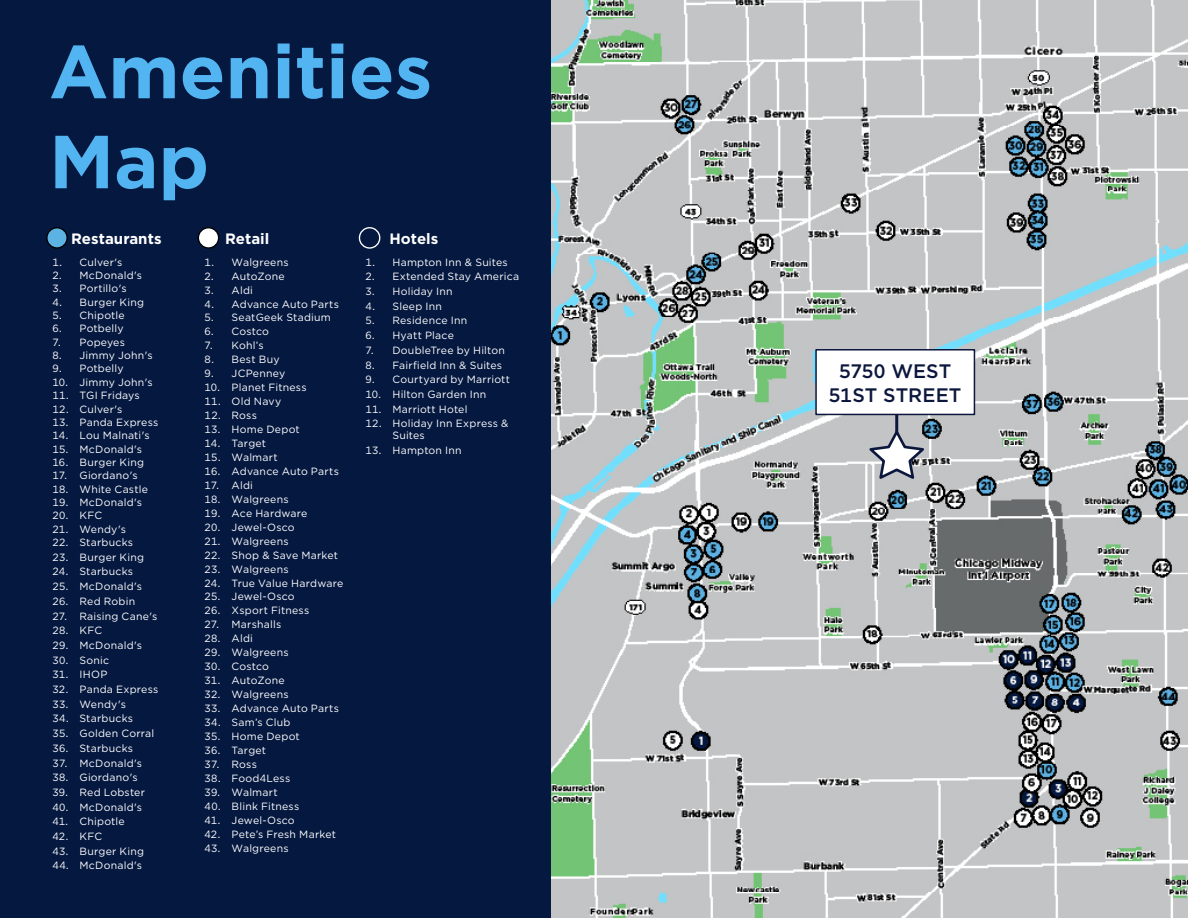
<style>
.page{position:relative;width:1188px;height:918px;background:#fff}
.page>*{position:absolute;margin:0;border:0;box-sizing:border-box;transform-origin:0 0}
.Page_Headline{font:700 75px "Gotham";color:#52b4f1}
.Section_Title{font:500 19.5px/23.4px "Gotham";color:#0c173d;text-align:center}
.Body_Copy_-_standard{font:700 15px "Gotham";letter-spacing:.005em;color:#fff}
.t1{font:10.5px/12px "Gotham";letter-spacing:.02em;color:#fff}
</style>
<div class="page">
<img style="left:551px;top:0;width:637px;height:918px">
<div style="left:0;top:0;width:551px;height:918px;background:#051840"></div>
<div style="left:198px;top:228px;width:21px;height:20px;background:#fff;border-radius:50%"></div>
<div style="left:198px;top:227px;width:21px;height:22px;border:1px solid #000;border-radius:50%"></div>
<div style="left:47px;top:228px;width:20px;height:20px;background:#5cb2e3;border-radius:50%"></div>
<div style="left:46px;top:227px;width:22px;height:22px;border:1px solid #000;border-radius:50%"></div>
<div style="left:359px;top:227px;width:21px;height:22px;border:1px solid #fff;border-radius:50%"></div>
<svg style="left:865px;top:428px;width:64px;height:54px"></svg>
<hr style="left:895px;top:410px;width:3px;height:24px;background:#0c173d">
<div style="left:815px;top:349px;width:160px;height:66px;background:#fff;border:2px solid #0c173d"></div>
<p class="Page_Headline" style="left:49px;top:22px;width:385px">Amenities</p>
<p class="Page_Headline" style="left:49px;top:112px;width:162px">Map</p>
<p class="Body_Copy_-_standard" style="left:71px;top:228px;width:92px">Restaurants</p>
<p class="Body_Copy_-_standard" style="left:225px;top:228px;width:46px">Retail</p>
<p class="Body_Copy_-_standard" style="left:389px;top:228px;width:50px">Hotels</p>
<p class="t1" style="left:52px;top:256px;width:71px">1. Culver's</p>
<p class="t1" style="left:52px;top:269px;width:91px">2. McDonald's</p>
<p class="t1" style="left:52px;top:282px;width:76px">3. Portillo's</p>
<p class="t1" style="left:52px;top:296px;width:93px">4. Burger King</p>
<p class="t1" style="left:52px;top:309px;width:74px">5. Chipotle</p>
<p class="t1" style="left:52px;top:322px;width:73px">6. Potbelly</p>
<p class="t1" style="left:52px;top:336px;width:74px">7. Popeyes</p>
<p class="t1" style="left:52px;top:349px;width:102px">8. Jimmy John's</p>
<p class="t1" style="left:52px;top:363px;width:73px">9. Potbelly</p>
<p class="t1" style="left:52px;top:376px;width:102px">10. Jimmy John's</p>
<p class="t1" style="left:52px;top:389px;width:89px">11. TGI Fridays</p>
<p class="t1" style="left:52px;top:403px;width:71px">12. Culver's</p>
<p class="t1" style="left:52px;top:416px;width:107px">13. Panda Express</p>
<p class="t1" style="left:52px;top:429px;width:99px">14. Lou Malnati's</p>
<p class="t1" style="left:52px;top:443px;width:91px">15. McDonald's</p>
<p class="t1" style="left:52px;top:456px;width:93px">16. Burger King</p>
<p class="t1" style="left:52px;top:469px;width:87px">17. Giordano's</p>
<p class="t1" style="left:52px;top:483px;width:97px">18. White Castle</p>
<p class="t1" style="left:52px;top:496px;width:91px">19. McDonald's</p>
<p class="t1" style="left:52px;top:509px;width:51px">20. KFC</p>
<p class="t1" style="left:52px;top:523px;width:75px">21. Wendy's</p>
<p class="t1" style="left:52px;top:536px;width:82px">22. Starbucks</p>
<p class="t1" style="left:52px;top:551px;width:93px">23. Burger King</p>
<p class="t1" style="left:52px;top:565px;width:82px">24. Starbucks</p>
<p class="t1" style="left:52px;top:580px;width:91px">25. McDonald's</p>
<p class="t1" style="left:52px;top:595px;width:84px">26. Red Robin</p>
<p class="t1" style="left:52px;top:610px;width:107px">27. Raising Cane's</p>
<p class="t1" style="left:52px;top:624px;width:51px">28. KFC</p>
<p class="t1" style="left:52px;top:639px;width:91px">29. McDonald's</p>
<p class="t1" style="left:52px;top:654px;width:58px">30. Sonic</p>
<p class="t1" style="left:52px;top:668px;width:56px">31. IHOP</p>
<p class="t1" style="left:52px;top:683px;width:107px">32. Panda Express</p>
<p class="t1" style="left:52px;top:698px;width:75px">33. Wendy's</p>
<p class="t1" style="left:52px;top:712px;width:82px">34. Starbucks</p>
<p class="t1" style="left:52px;top:727px;width:103px">35. Golden Corral</p>
<p class="t1" style="left:52px;top:742px;width:82px">36. Starbucks</p>
<p class="t1" style="left:52px;top:757px;width:91px">37. McDonald's</p>
<p class="t1" style="left:52px;top:771px;width:87px">38. Giordano's</p>
<p class="t1" style="left:52px;top:786px;width:94px">39. Red Lobster</p>
<p class="t1" style="left:52px;top:801px;width:91px">40. McDonald's</p>
<p class="t1" style="left:52px;top:815px;width:74px">41. Chipotle</p>
<p class="t1" style="left:52px;top:830px;width:51px">42. KFC</p>
<p class="t1" style="left:52px;top:845px;width:93px">43. Burger King</p>
<p class="t1" style="left:52px;top:859px;width:91px">44. McDonald's</p>
<p class="t1" style="left:205px;top:256px;width:86px">1. Walgreens</p>
<p class="t1" style="left:205px;top:270px;width:82px">2. AutoZone</p>
<p class="t1" style="left:205px;top:284px;width:50px">3. Aldi</p>
<p class="t1" style="left:205px;top:298px;width:136px">4. Advance Auto Parts</p>
<p class="t1" style="left:205px;top:312px;width:128px">5. SeatGeek Stadium</p>
<p class="t1" style="left:205px;top:325px;width:66px">6. Costco</p>
<p class="t1" style="left:205px;top:339px;width:61px">7. Kohl’s</p>
<p class="t1" style="left:205px;top:353px;width:76px">8. Best Buy</p>
<p class="t1" style="left:205px;top:367px;width:82px">9. JCPenney</p>
<p class="t1" style="left:205px;top:381px;width:104px">10. Planet Fitness</p>
<p class="t1" style="left:205px;top:395px;width:78px">11. Old Navy</p>
<p class="t1" style="left:205px;top:409px;width:54px">12. Ross</p>
<p class="t1" style="left:205px;top:423px;width:97px">13. Home Depot</p>
<p class="t1" style="left:205px;top:437px;width:63px">14. Target</p>
<p class="t1" style="left:205px;top:451px;width:75px">15. Walmart</p>
<p class="t1" style="left:205px;top:465px;width:136px">16. Advance Auto Parts</p>
<p class="t1" style="left:205px;top:479px;width:50px">17. Aldi</p>
<p class="t1" style="left:205px;top:493px;width:86px">18. Walgreens</p>
<p class="t1" style="left:205px;top:507px;width:104px">19. Ace Hardware</p>
<p class="t1" style="left:205px;top:521px;width:92px">20. Jewel-Osco</p>
<p class="t1" style="left:205px;top:535px;width:86px">21. Walgreens</p>
<p class="t1" style="left:205px;top:549px;width:135px">22. Shop &amp; Save Market</p>
<p class="t1" style="left:205px;top:563px;width:86px">23. Walgreens</p>
<p class="t1" style="left:205px;top:577px;width:140px">24. True Value Hardware</p>
<p class="t1" style="left:205px;top:591px;width:92px">25. Jewel-Osco</p>
<p class="t1" style="left:205px;top:604px;width:106px">26. Xsport Fitness</p>
<p class="t1" style="left:205px;top:618px;width:78px">27. Marshalls</p>
<p class="t1" style="left:205px;top:632px;width:50px">28. Aldi</p>
<p class="t1" style="left:205px;top:646px;width:86px">29. Walgreens</p>
<p class="t1" style="left:205px;top:660px;width:66px">30. Costco</p>
<p class="t1" style="left:205px;top:674px;width:82px">31. AutoZone</p>
<p class="t1" style="left:205px;top:688px;width:86px">32. Walgreens</p>
<p class="t1" style="left:205px;top:702px;width:136px">33. Advance Auto Parts</p>
<p class="t1" style="left:205px;top:716px;width:87px">34. Sam’s Club</p>
<p class="t1" style="left:205px;top:730px;width:97px">35. Home Depot</p>
<p class="t1" style="left:205px;top:744px;width:63px">36. Target</p>
<p class="t1" style="left:205px;top:758px;width:54px">37. Ross</p>
<p class="t1" style="left:205px;top:772px;width:87px">38. Food4Less</p>
<p class="t1" style="left:205px;top:786px;width:75px">39. Walmart</p>
<p class="t1" style="left:205px;top:800px;width:96px">40. Blink Fitness</p>
<p class="t1" style="left:205px;top:814px;width:92px">41. Jewel-Osco</p>
<p class="t1" style="left:205px;top:828px;width:133px">42. Pete’s Fresh Market</p>
<p class="t1" style="left:205px;top:842px;width:86px">43. Walgreens</p>
<p class="t1" style="left:365px;top:256px;width:144px">1. Hampton Inn &amp; Suites</p>
<p class="t1" style="left:365px;top:270px;width:155px">2. Extended Stay America</p>
<p class="t1" style="left:365px;top:285px;width:89px">3. Holiday Inn</p>
<p class="t1" style="left:365px;top:300px;width:78px">4. Sleep Inn</p>
<p class="t1" style="left:365px;top:315px;width:103px">5. Residence Inn</p>
<p class="t1" style="left:365px;top:329px;width:90px">6. Hyatt Place</p>
<p class="t1" style="left:365px;top:344px;width:141px">7. DoubleTree by Hilton</p>
<p class="t1" style="left:365px;top:359px;width:138px">8. Fairfield Inn &amp; Suites</p>
<p class="t1" style="left:365px;top:373px;width:146px">9. Courtyard by Marriott</p>
<p class="t1" style="left:365px;top:388px;width:122px">10. Hilton Garden Inn</p>
<p class="t1" style="left:365px;top:403px;width:104px">11. Marriott Hotel</p>
<p class="t1" style="left:392px;top:417px;width:118px;text-indent:-27px">12. Holiday Inn Express &amp;<br>Suites</p>
<p class="t1" style="left:365px;top:444px;width:98px">13. Hampton Inn</p>
<p class="Section_Title" style="left:829px;top:359px;width:134px">5750 WEST<br>51ST STREET</p>
</div>
